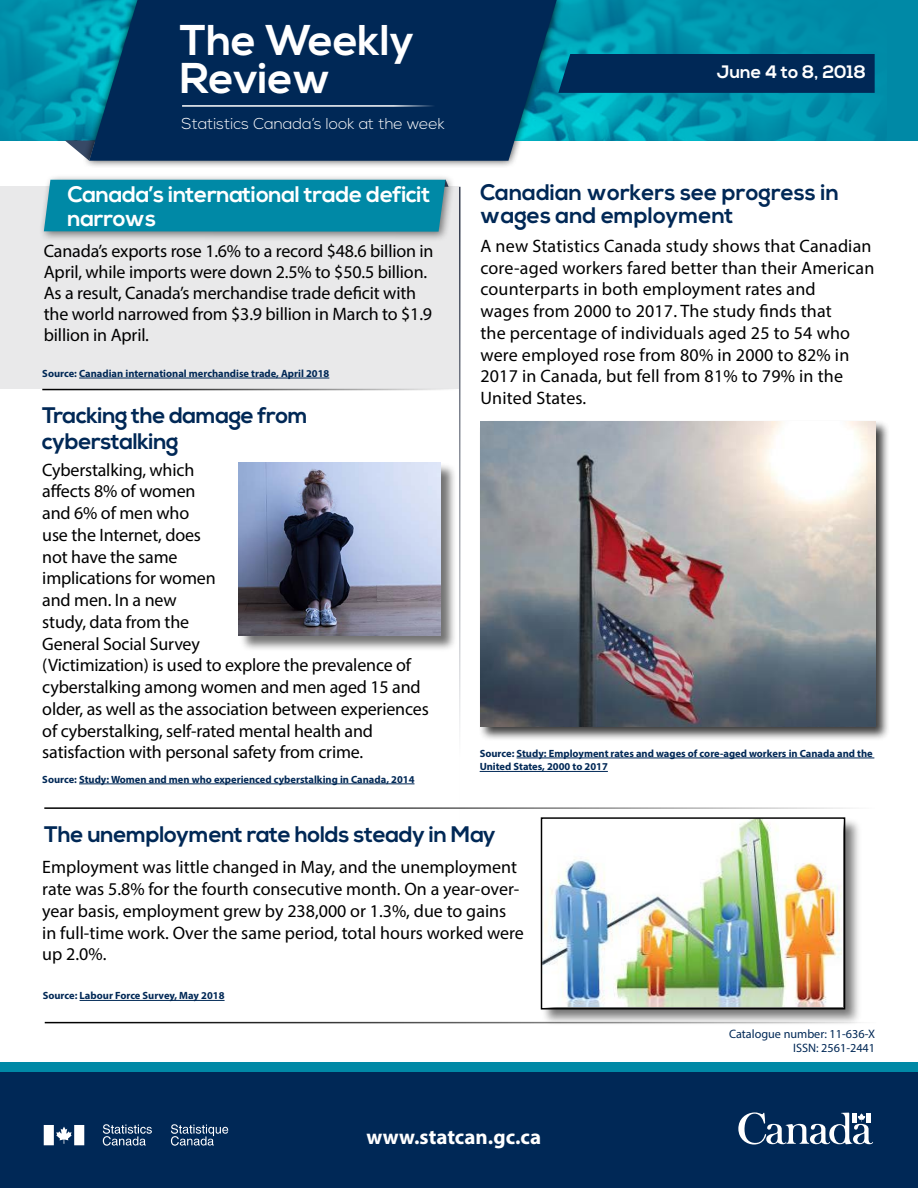
<style>
.page{position:relative;width:918px;height:1188px;background:#fff}
.page>*{position:absolute;margin:0;border:0;box-sizing:border-box;transform-origin:0 0}
.t1{font:700 42.9px/37.5px "Nexa";color:#fff}
.t2{font:700 22.5px/25.5px "Nexa";letter-spacing:-.015em;color:#002856}
.t3{font:700 22.5px/24px "Nexa";letter-spacing:-.015em;color:#fff}
.t4{font:700 21px "Myriad Pro";color:#fff}
.t5{font:18px/21.8px "Myriad Pro";letter-spacing:-.01em;color:#000}
.t6{font:18px/21.8px "Myriad Pro";letter-spacing:.01em;color:#000}
.t7{font:700 18px "Nexa";color:#fff}
.t8{font:300 15.75px "Nexa";color:#fff}
.t9{font:12.15px/13.6px "Myriad Pro";color:#002856;text-align:right}
.t10{font:700 10.5px/13.5px "Myriad Pro";color:#002856}
</style>
<div class="page">
<div style="left:0;top:187px;width:459px;height:202px;background:#e9e9ea"></div>
<div style="left:0;top:1062px;width:918px;height:10px;background:#0089a6"></div>
<div style="left:0;top:1072px;width:918px;height:116px;background:#002856"></div>
<div style="left:0;top:0;width:918px;height:140px;background:#0089a6"></div>
<svg style="left:65px;top:140px;width:17px;height:15px"></svg>
<img style="left:564px;top:0;width:311px;height:140px">
<img style="left:4px;top:0;width:78px;height:140px">
<div style="left:82px;top:0;width:482px;height:169px;background:#000;opacity:.75"></div>
<svg style="left:89px;top:0;width:468px;height:161px;fill:#002856"></svg>
<hr style="left:182px;top:105px;width:264px;height:2px;background:#fff">
<div style="left:558px;top:54px;width:317px;height:39px;background:#002856"></div>
<svg style="left:44px;top:1125px;width:40px;height:20px"></svg>
<svg style="left:171px;top:1124px;width:57px;height:22px"></svg>
<svg style="left:103px;top:1124px;width:49px;height:22px"></svg>
<hr style="left:45px;top:1022px;width:831px;height:1px;background:#000">
<hr style="left:79px;top:378px;width:250px;height:1px;background:#002856">
<div style="left:38px;top:174px;width:417px;height:68px;background:#000;opacity:.5"></div>
<div style="left:44px;top:179px;width:405px;height:53px;background:#0089a6"></div>
<hr style="left:80px;top:1000px;width:145px;height:1px;background:#002856">
<hr style="left:79px;top:784px;width:336px;height:1px;background:#002856">
<hr style="left:459px;top:187px;width:1px;height:657px;background:#373f51">
<hr style="left:517px;top:758px;width:357px;height:1px;background:#002856">
<hr style="left:480px;top:771px;width:128px;height:1px;background:#002856">
<svg style="left:738px;top:1112px;width:135px;height:33px"></svg>
<hr style="left:42px;top:389px;width:415px;height:1px;background:#000">
<hr style="left:44px;top:807px;width:831px;height:2px;background:#000">
<div style="left:541px;top:818px;width:321px;height:208px;background:#000;opacity:.55"></div>
<img style="left:543px;top:819px;width:299px;height:187px">
<div style="left:541px;top:817px;width:304px;height:193px;border:1px solid #000"></div>
<div style="left:239px;top:462px;width:218px;height:190px;background:#000;opacity:.55"></div>
<img style="left:238px;top:462px;width:202px;height:173px">
<div style="left:479px;top:420px;width:412px;height:321px;background:#000;opacity:.75"></div>
<img style="left:480px;top:421px;width:395px;height:305px">
<h1 class="t1" style="left:180px;top:23px;width:236px">The Weekly<br>Review</h1>
<p class="t8" style="left:182px;top:114px;width:265px">Statistics Canada’s look at the week</p>
<p class="t3" style="left:68px;top:183px;width:364px">Canada’s international trade deficit narrows</p>
<p class="t5" style="left:44px;top:240px;width:391px;line-height:21px">Canada’s exports rose 1.6% to a record $48.6 billion in April, while imports were down 2.5% to $50.5 billion.<br>As a result, Canada’s merchandise trade deficit with the world narrowed from $3.9 billion in March to $1.9 billion in April.</p>
<p class="t10" style="left:42px;top:366px;width:289px">Source: Canadian international merchandise trade, April 2018</p>
<p class="t2" style="left:42px;top:404px;width:267px">Tracking the damage from cyberstalking</p>
<p class="t5" style="left:42px;top:459px;width:388px">Cyberstalking, which<br>affects 8% of women<br>and 6% of men who<br>use the Internet, does<br>not have the same<br>implications for women<br>and men. In a new<br>study, data from the<br>General Social Survey<br>(Victimization) is used to explore the prevalence of cyberstalking among women and men aged 15 and older, as well as the association between experiences of cyberstalking, self-rated mental health and satisfaction with personal safety from crime.</p>
<p class="t10" style="left:42px;top:772px;width:374px">Source: Study: Women and men who experienced cyberstalking in Canada, 2014</p>
<p class="t7" style="left:717px;top:61px;width:151px">June 4 to 8, 2018</p>
<p class="t2" style="left:480px;top:182px;width:360px;line-height:22.5px">Canadian workers see progress in wages and employment</p>
<p class="t6" style="left:480px;top:235px;width:395px">A new Statistics Canada study shows that Canadian core-aged workers fared better than their American counterparts in both employment rates and<br>wages from 2000 to 2017. The study finds that<br>the percentage of individuals aged 25 to 54 who were employed rose from 80% in 2000 to 82% in 2017 in Canada, but fell from 81% to 79% in the United States.</p>
<p class="t10" style="left:480px;top:746px;width:395px">Source: Study: Employment rates and wages of core-aged workers in Canada and the<br>United States, 2000 to 2017</p>
<p class="t2" style="left:44px;top:822px;width:453px">The unemployment rate holds steady in May</p>
<p class="t5" style="left:42px;top:856px;width:483px">Employment was little changed in May, and the unemployment rate was 5.8% for the fourth consecutive month. On a year-over&shy;year basis, employment grew by 238,000 or 1.3%, due to gains in full-time work. Over the same period, total hours worked were up 2.0%.</p>
<p class="t10" style="left:43px;top:989px;width:183px">Source: Labour Force Survey, May 2018</p>
<p class="t4" style="left:367px;top:1123px;width:176px">www.statcan.gc.ca</p>
<p class="t9" style="left:729px;top:1027px;width:148px">Catalogue number: 11-636-X<br>ISSN: 2561-2441</p>
</div>
